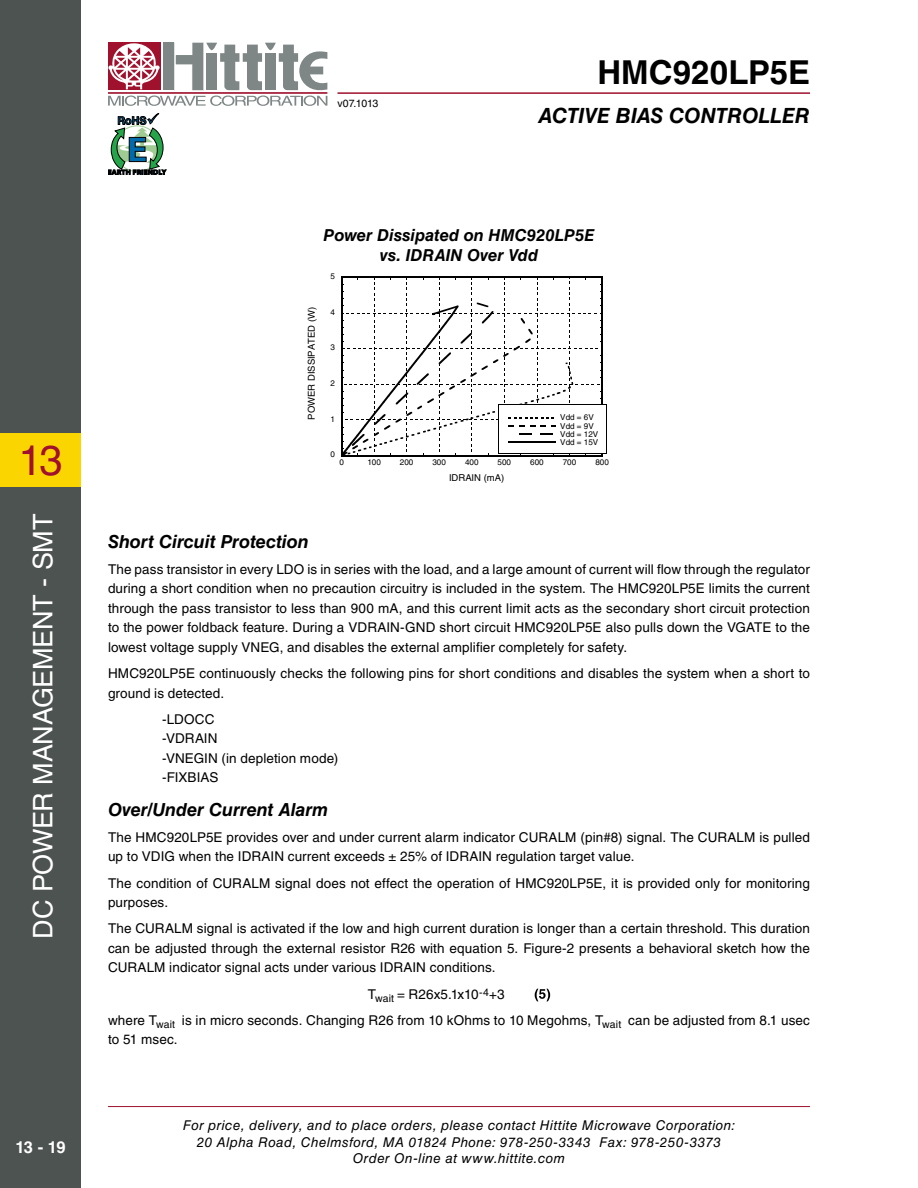
<style>
.page{position:relative;width:918px;height:1188px;background:#fff}
.page>*{position:absolute;margin:0;border:0;box-sizing:border-box;transform-origin:0 0}
.t1{font:42px "Helvetica LT Std";color:#a0112e}
.t2{font:700 33px "Helvetica LT Std";color:#000}
.t3{font:27px "Helvetica LT Std";letter-spacing:-.01em;color:#fff}
.t4{font:italic 700 21px "Helvetica LT Std";letter-spacing:-.005em;color:#000}
.t5{font:italic 700 18px "Helvetica LT Std";letter-spacing:-.005em;color:#000}
.t6{font:italic 700 16.5px/19.8px "Helvetica LT Std";letter-spacing:.005em;color:#000;text-align:center}
.t7{font:700 16.5px "Helvetica LT Std";color:#fff}
.t8{font:13.5px/19.5px "Helvetica LT Std";letter-spacing:.01em;color:#000}
.t9{font:italic 13.5px/16.5px "Helvetica LT Std";letter-spacing:.03em;color:#000;text-align:center}
.t10{font:10.5px "Helvetica LT Std";letter-spacing:-.015em;color:#000}
.t11{font:9.45px "Helvetica LT Std";color:#000}
.t12{font:8.1px/8.1px "Helvetica LT Std";color:#000}
</style>
<div class="page">
<hr style="left:108px;top:1106px;width:702px;height:1px;background:#a0112e">
<hr style="left:338px;top:92px;width:472px;height:2px;background:#a0112e">
<div style="left:163px;top:43px;width:11px;height:47px;background:#7f8686"></div>
<div style="left:108px;top:43px;width:52px;height:47px;background:#a0112e"></div>
<hr style="left:108px;top:92px;width:219px;height:2px;background:#a0112e">
<svg style="left:176px;top:43px;width:151px;height:47px"></svg>
<svg style="left:108px;top:96px;width:219px;height:10px"></svg>
<svg style="left:108px;top:43px;width:52px;height:46px"></svg>
<svg style="left:108px;top:113px;width:58px;height:62px"></svg>
<div style="left:0;top:0;width:81px;height:1188px;background:#4d5350"></div>
<div style="left:0;top:433px;width:81px;height:54px;background:#fbd500"></div>
<svg style="left:535px;top:989px;width:15px;height:12px"></svg>
<hr style="left:498px;top:453px;width:109px;height:1px;background:#000">
<hr style="left:606px;top:404px;width:1px;height:49px;background:#000">
<hr style="left:498px;top:404px;width:109px;height:1px;background:#000">
<svg style="left:341px;top:277px;width:262px;height:179px"></svg>
<h1 class="t1" style="left:19px;top:436px;width:45px">13</h1>
<h3 class="t3" style="left:27px;top:939px;width:426px;rotate:-90deg">DC POWER MANAGEMENT - SMT</h3>
<p class="t7" style="left:15px;top:1138px;width:52px">13 - 19</p>
<p class="t10" style="left:337px;top:97px;width:42px">v07.1013</p>
<h2 class="t2" style="left:597px;top:53px;width:214px">HMC920LP5E</h2>
<h3 class="t4" style="left:538px;top:103px;width:273px">ACTIVE BIAS CONTROLLER</h3>
<p class="t6" style="left:323px;top:225px;width:273px">Power Dissipated on HMC920LP5E vs. IDRAIN Over Vdd</p>
<p class="t11" style="left:306px;top:420px;width:114px;rotate:-90deg">POWER DISSIPATED (W)</p>
<p class="t12" style="left:331px;top:272px;width:6px">5</p>
<p class="t12" style="left:331px;top:308px;width:6px">4</p>
<p class="t12" style="left:331px;top:343px;width:6px">3</p>
<p class="t12" style="left:331px;top:379px;width:6px">2</p>
<p class="t12" style="left:331px;top:415px;width:6px">1</p>
<p class="t12" style="left:331px;top:450px;width:6px">0</p>
<p class="t12" style="left:560px;top:414px;width:40px">Vdd = 6V<br>Vdd = 9V<br>Vdd = 12V<br>Vdd = 15V</p>
<p class="t12" style="left:339px;top:458px;width:6px">0</p>
<p class="t12" style="left:367px;top:458px;width:15px">100</p>
<p class="t12" style="left:400px;top:458px;width:15px">200</p>
<p class="t12" style="left:432px;top:458px;width:15px">300</p>
<p class="t12" style="left:465px;top:458px;width:15px">400</p>
<p class="t12" style="left:498px;top:458px;width:15px">500</p>
<p class="t12" style="left:530px;top:458px;width:15px">600</p>
<p class="t12" style="left:563px;top:458px;width:15px">700</p>
<p class="t12" style="left:595px;top:458px;width:15px">800</p>
<p class="t11" style="left:449px;top:472px;width:57px">IDRAIN (mA)</p>
<h3 class="t5" style="left:108px;top:530px;width:202px">Short Circuit Protection</h3>
<p class="t8" style="left:108px;top:559px;width:704px;text-align:justify">The pass transistor in every LDO is in series with the load, and a large amount of current will flow through the regulator during a short condition when no precaution circuitry is included in the system. The HMC920LP5E limits the current through the pass transistor to less than 900 mA, and this current limit acts as the secondary short circuit protection to the power foldback feature. During a VDRAIN-GND short circuit HMC920LP5E also pulls down the VGATE to the lowest voltage supply VNEG, and disables the external amplifier completely for safety.</p>
<p class="t8" style="left:108px;top:664px;width:704px">HMC920LP5E continuously checks the following pins for short conditions and disables the system when a short to ground is detected.</p>
<p class="t8" style="left:162px;top:709px;width:178px">-LDOCC<br>-VDRAIN<br>-VNEGIN (in depletion mode) -FIXBIAS</p>
<h3 class="t5" style="left:108px;top:798px;width:222px">Over/Under Current Alarm</h3>
<p class="t8" style="left:108px;top:827px;width:703px">The HMC920LP5E provides over and under current alarm indicator CURALM (pin#8) signal. The CURALM is pulled up to VDIG when the IDRAIN current exceeds ± 25% of IDRAIN regulation target value.</p>
<p class="t8" style="left:108px;top:873px;width:703px">The condition of CURALM signal does not effect the operation of HMC920LP5E, it is provided only for monitoring purposes.</p>
<p class="t8" style="left:108px;top:919px;width:703px;text-align:justify">The CURALM signal is activated if the low and high current duration is longer than a certain threshold. This duration can be adjusted through the external resistor R26 with equation 5. Figure-2 presents a behavioral sketch how the CURALM indicator signal acts under various IDRAIN conditions.</p>
<p class="t8" style="left:108px;top:981px;width:703px;line-height:26.2px;text-indent:260px">T<sub>wait</sub> = R26x5.1x10<sup>-4</sup>+3<br>where T<sub>wait</sub> is in micro seconds. Changing R26 from 10 kOhms to 10 Megohms, T<sub>wait</sub> can be adjusted from 8.1 usec</p>
<p class="t8" style="left:108px;top:1030px;width:71px">to 51 msec.</p>
<p class="t9" style="left:183px;top:1117px;width:554px">For price, delivery, and to place orders, please contact Hittite Microwave Corporation:<br>20 Alpha Road, Chelmsford, MA 01824 Phone: 978-250-3343 Fax: 978-250-3373<br>Order On-line at www.hittite.com</p>
</div>
